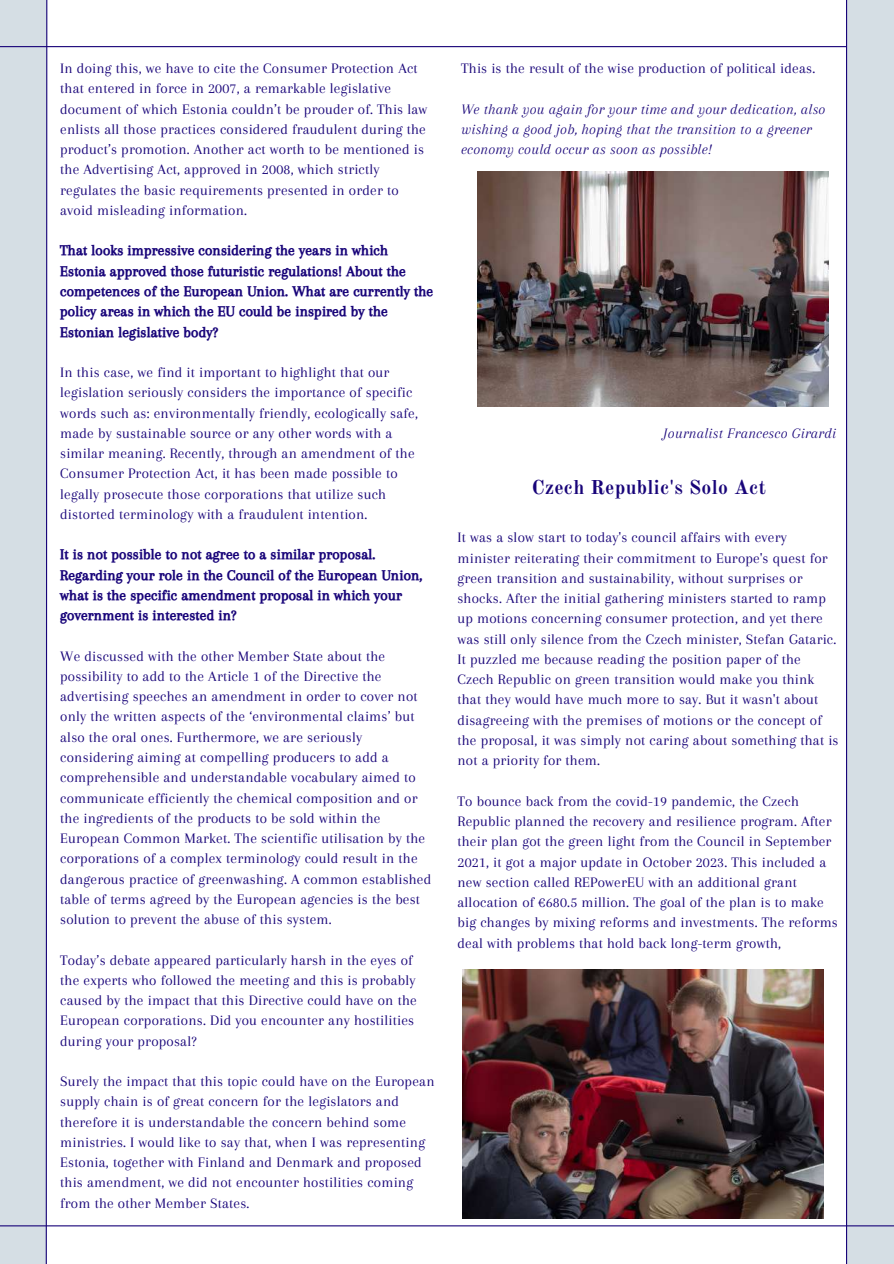
<style>
.page{position:relative;width:894px;height:1264px;background:#fff}
.page>*{position:absolute;margin:0;border:0;box-sizing:border-box;transform-origin:0 0}
.t1{font:700 19.65px "Old Standard";letter-spacing:.015em;color:#180479}
.t2{font:15px/20.2px "Arapey";letter-spacing:.015em;color:#180479}
.t3{font:15px/20.2px "CA Generated";letter-spacing:.015em;color:#180479}
.t4{font:italic 15px/20.2px "Arapey";letter-spacing:.015em;color:#180479}
</style>
<div class="page">
<div style="left:0;top:0;width:47px;height:1263px;background:#d5dee4"></div>
<hr style="left:0;top:46px;width:893px;height:1px;background:#180479">
<div style="left:846px;top:0;width:47px;height:1263px;background:#d5dee4"></div>
<hr style="left:0;top:1225px;width:893px;height:1px;background:#180479">
<svg style="left:45px;top:0;width:3px;height:1263px"></svg>
<hr style="left:845px;top:0;width:1px;height:1263px;background:#180479">
<img style="left:477px;top:171px;width:351px;height:235px">
<img style="left:462px;top:969px;width:361px;height:249px">
<p class="t2" style="left:60px;top:58px;width:368px">In doing this, we have to cite the Consumer Protection Act that entered in force in 2007, a remarkable legislative document of which Estonia couldn’t be prouder of. This law enlists all those practices considered fraudulent during the product’s promotion. Another act worth to be mentioned is the Advertising Act, approved in 2008, which strictly regulates the basic requirements presented in order to avoid misleading information.</p>
<p class="t3" style="left:60px;top:240px;width:374px">That looks impressive considering the years in which Estonia approved those futuristic regulations! About the competences of the European Union. What are currently the policy areas in which the EU could be inspired by the Estonian legislative body?</p>
<p class="t2" style="left:60px;top:362px;width:359px">In this case, we find it important to highlight that our legislation seriously considers the importance of specific words such as: environmentally friendly, ecologically safe, made by sustainable source or any other words with a similar meaning. Recently, through an amendment of the Consumer Protection Act, it has been made possible to legally prosecute those corporations that utilize such distorted terminology with a fraudulent intention.</p>
<p class="t3" style="left:60px;top:544px;width:364px">It is not possible to not agree to a similar proposal.<br>Regarding your role in the Council of the European Union, what is the specific amendment proposal in which your government is interested in?</p>
<p class="t2" style="left:60px;top:645px;width:372px">We discussed with the other Member State about the possibility to add to the Article 1 of the Directive the advertising speeches an amendment in order to cover not only the written aspects of the ‘environmental claims’ but also the oral ones. Furthermore, we are seriously considering aiming at compelling producers to add a comprehensible and understandable vocabulary aimed to communicate efficiently the chemical composition and or the ingredients of the products to be sold within the European Common Market. The scientific utilisation by the corporations of a complex terminology could result in the dangerous practice of greenwashing. A common established table of terms agreed by the European agencies is the best solution to prevent the abuse of this system.</p>
<p class="t2" style="left:60px;top:949px;width:358px">Today’s debate appeared particularly harsh in the eyes of the experts who followed the meeting and this is probably caused by the impact that this Directive could have on the European corporations. Did you encounter any hostilities during your proposal?</p>
<p class="t2" style="left:60px;top:1071px;width:376px">Surely the impact that this topic could have on the European supply chain is of great concern for the legislators and therefore it is understandable the concern behind some ministries. I would like to say that, when I was representing Estonia, together with Finland and Denmark and proposed this amendment, we did not encounter hostilities coming from the other Member States.</p>
<p class="t2" style="left:461px;top:58px;width:355px">This is the result of the wise production of political ideas.</p>
<p class="t4" style="left:461px;top:99px;width:366px">We thank you again for your time and your dedication, also wishing a good job, hoping that the transition to a greener economy could occur as soon as possible!</p>
<p class="t4" style="left:663px;top:423px;width:174px">Journalist Francesco Girardi</p>
<h1 class="t1" style="left:531px;top:475px;width:235px">Czech Republic's Solo Act</h1>
<p class="t2" style="left:457px;top:527px;width:382px">It was a slow start to today's council affairs with every minister reiterating their commitment to Europe's quest for green transition and sustainability, without surprises or shocks. After the initial gathering ministers started to ramp up motions concerning consumer protection, and yet there was still only silence from the Czech minister, Stefan Gataric.<br>It puzzled me because reading the position paper of the Czech Republic on green transition would make you think that they would have much more to say. But it wasn't about disagreeing with the premises of motions or the concept of the proposal, it was simply not caring about something that is not a priority for them.</p>
<p class="t2" style="left:457px;top:790px;width:382px">To bounce back from the covid-19 pandemic, the Czech Republic planned the recovery and resilience program. After their plan got the green light from the Council in September 2021, it got a major update in October 2023. This included a new section called REPowerEU with an additional grant allocation of €680.5 million. The goal of the plan is to make big changes by mixing reforms and investments. The reforms deal with problems that hold back long-term growth,</p>
</div>
